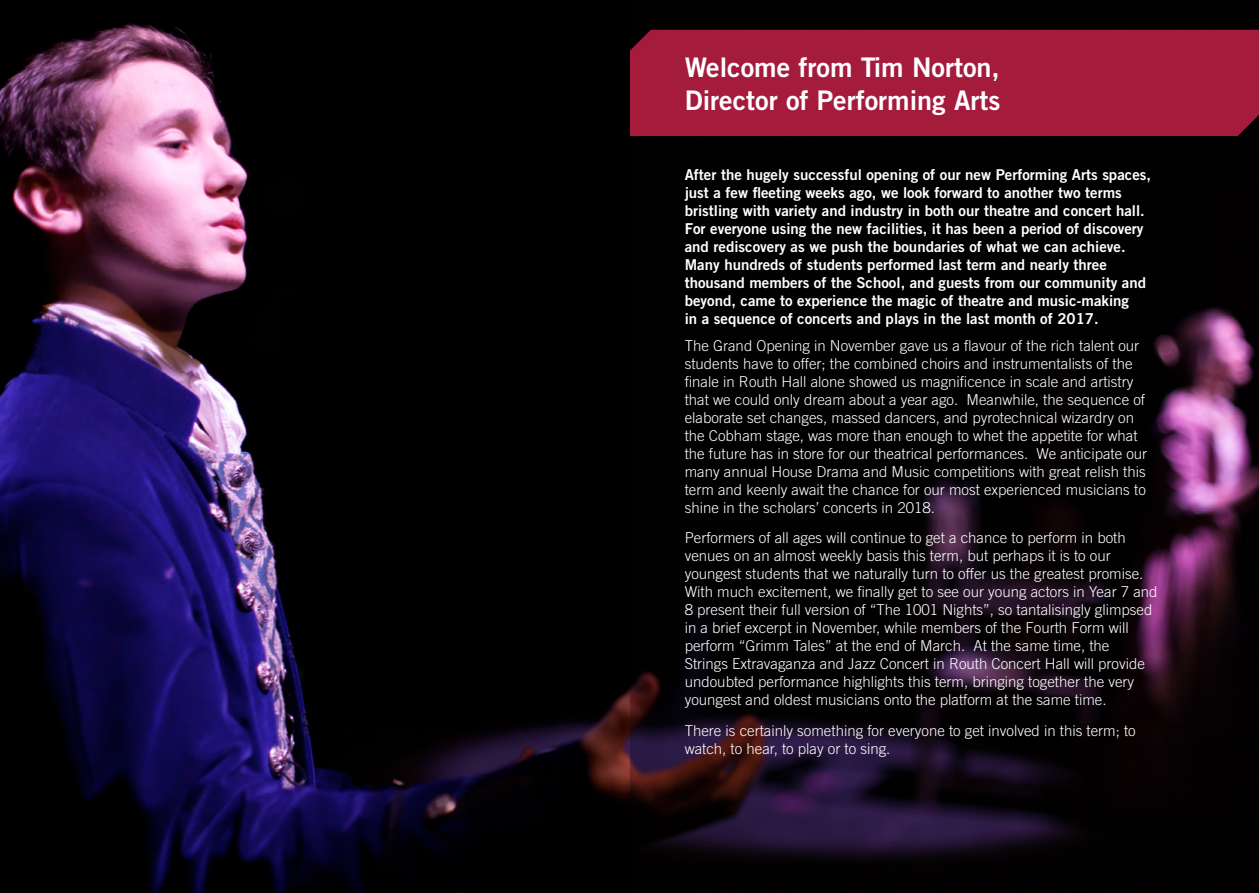
<style>
.page{position:relative;width:1259px;height:893px;background:#fff}
.page>*{position:absolute;margin:0;border:0;box-sizing:border-box;transform-origin:0 0}
.t1{font:27px/32.4px "Trade Gothic Bold Two";color:#fff}
.t2{font:300 15px/18px "Trade Gothic";color:#fff}
.t3{font:15px/18px "Trade Gothic Bold Two";color:#fff}
</style>
<div class="page">
<img style="left:0;top:0;width:1259px;height:893px">
<div style="left:617px;top:30px;width:642px;height:106px;background:#a41b3c"></div>
<h1 class="t1" style="left:685px;top:51px;width:317px">Welcome from Tim Norton,<br>Director of Performing Arts</h1>
<p class="t3" style="left:685px;top:165px;width:468px">After the hugely successful opening of our new Performing Arts spaces, just a few fleeting weeks ago, we look forward to another two terms bristling with variety and industry in both our theatre and concert hall.<br>For everyone using the new facilities, it has been a period of discovery and rediscovery as we push the boundaries of what we can achieve.<br>Many hundreds of students performed last term and nearly three thousand members of the School, and guests from our community and beyond, came to experience the magic of theatre and music-making<br>in a sequence of concerts and plays in the last month of 2017.</p>
<p class="t2" style="left:685px;top:336px;width:464px">The Grand Opening in November gave us a flavour of the rich talent our students have to offer; the combined choirs and instrumentalists of the finale in Routh Hall alone showed us magnificence in scale and artistry that we could only dream about a year ago. Meanwhile, the sequence of elaborate set changes, massed dancers, and pyrotechnical wizardry on the Cobham stage, was more than enough to whet the appetite for what the future has in store for our theatrical performances. We anticipate our many annual House Drama and Music competitions with great relish this term and keenly await the chance for our most experienced musicians to shine in the scholars’ concerts in 2018.</p>
<p class="t2" style="left:685px;top:529px;width:474px">Performers of all ages will continue to get a chance to perform in both venues on an almost weekly basis this term, but perhaps it is to our youngest students that we naturally turn to offer us the greatest promise.<br>With much excitement, we finally get to see our young actors in Year 7 and 8 present their full version of “The 1001 Nights”, so tantalisingly glimpsed in a brief excerpt in November, while members of the Fourth Form will perform “Grimm Tales” at the end of March. At the same time, the<br>Strings Extravaganza and Jazz Concert in Routh Concert Hall will provide undoubted performance highlights this term, bringing together the very youngest and oldest musicians onto the platform at the same time.</p>
<p class="t2" style="left:685px;top:722px;width:452px">There is certainly something for everyone to get involved in this term; to watch, to hear, to play or to sing.</p>
</div>
